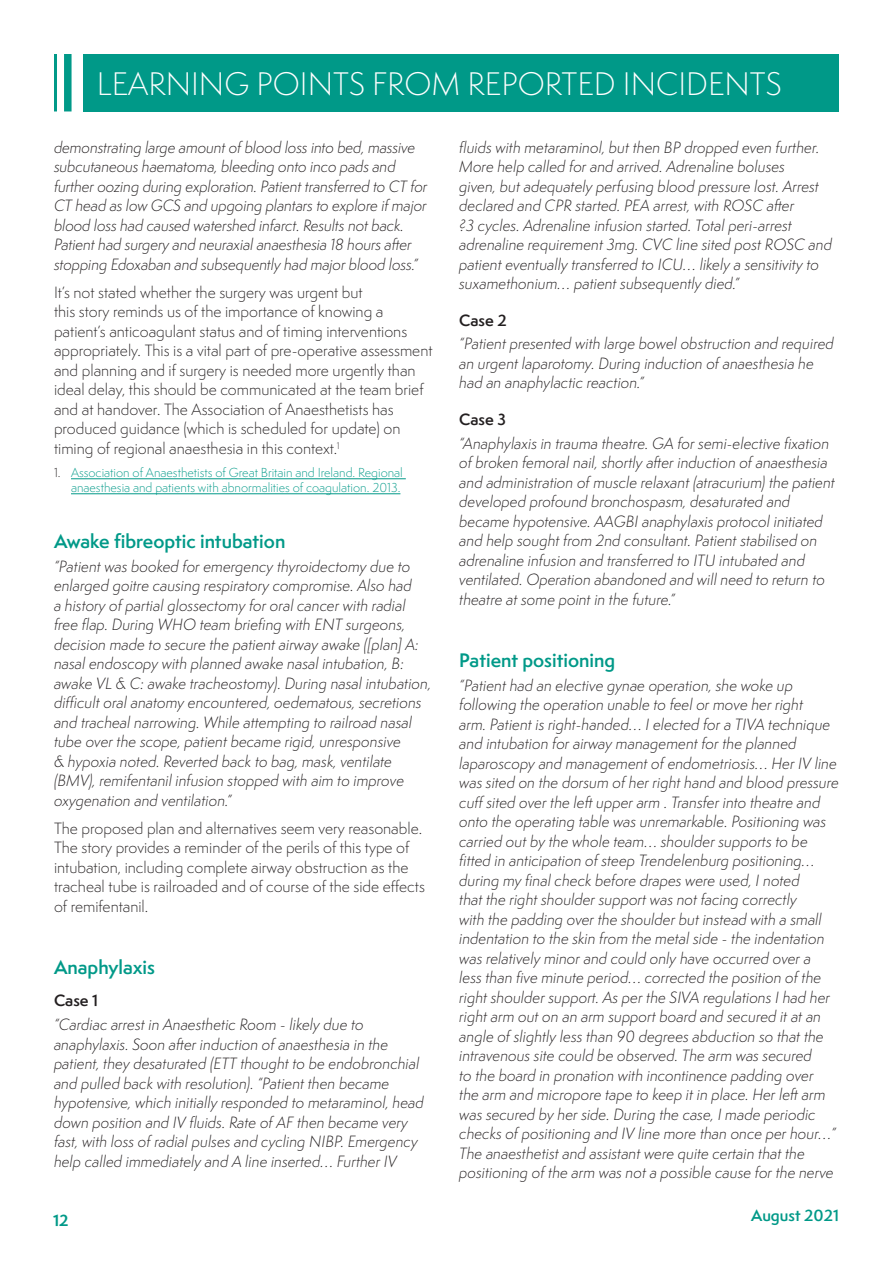
<style>
.page{position:relative;width:893px;height:1263px;background:#fff}
.page>*{position:absolute;margin:0;border:0;box-sizing:border-box;transform-origin:0 0}
.t1{font:300 30px "Semplicita Pro";color:#fff}
.t2{font:600 18px "Semplicita Pro";color:#098}
.t3{font:italic 300 15px/19.5px "Semplicita Pro";color:#231f20}
.t4{font:300 15px/19.5px "Semplicita Pro";color:#231f20}
.t5{font:600 15px "Semplicita Pro";color:#231f20}
.t6{font:600 15px "Semplicita Pro";color:#098}
.t7{font:700 15px "Semplicita Pro";color:#098}
.t8{font:300 12px/15px "Semplicita Pro";color:#098;text-align:right}
.s1{color:#231f20}
</style>
<div class="page">
<div style="left:84px;top:54px;width:755px;height:57px;background:#098"></div>
<hr style="left:54px;top:54px;width:3px;height:57px;background:#098">
<div style="left:64px;top:54px;width:8px;height:57px;background:#098"></div>
<hr style="left:71px;top:478px;width:335px;height:1px;background:#098">
<hr style="left:71px;top:493px;width:329px;height:1px;background:#098">
<h1 class="t1" style="left:97px;top:64px;width:687px">LEARNING POINTS FROM REPORTED INCIDENTS</h1>
<p class="t3" style="left:54px;top:137px;width:375px">demonstrating large amount of blood loss into bed, massive subcutaneous haematoma, bleeding onto inco pads and further oozing during exploration. Patient transferred to CT for CT head as low GCS and upgoing plantars to explore if major blood loss had caused watershed infarct. Results not back.<br>Patient had surgery and neuraxial anaesthesia 18 hours after stopping Edoxaban and subsequently had major blood loss.”</p>
<p class="t4" style="left:54px;top:282px;width:380px">It’s not stated whether the surgery was urgent but<br>this story reminds us of the importance of knowing a patient’s anticoagulant status and of timing interventions appropriately. This is a vital part of pre-operative assessment and planning and if surgery is needed more urgently than ideal delay, this should be communicated at the team brief and at handover. The Association of Anaesthetists has produced guidance (which is scheduled for update) on timing of regional anaesthesia in this context.<sup>1</sup></p>
<p class="t8" style="left:54px;top:465px;width:350px"><span class="s1">1.</span> Association of Anaesthetists of Great Britain and Ireland. Regional anaesthesia and patients with abnormalities of coagulation. 2013.</p>
<p class="t2" style="left:54px;top:528px;width:233px">Awake fibreoptic intubation</p>
<p class="t3" style="left:54px;top:556px;width:379px">“Patient was booked for emergency thyroidectomy due to enlarged goitre causing respiratory compromise. Also had<br>a history of partial glossectomy for oral cancer with radial free flap. During WHO team briefing with ENT surgeons, decision made to secure the patient airway awake ([plan] A: nasal endoscopy with planned awake nasal intubation, B: awake VL &amp; C: awake tracheostomy). During nasal intubation, difficult oral anatomy encountered, oedematous, secretions and tracheal narrowing. While attempting to railroad nasal tube over the scope, patient became rigid, unresponsive<br>&amp; hypoxia noted. Reverted back to bag, mask, ventilate (BMV), remifentanil infusion stopped with aim to improve oxygenation and ventilation.”</p>
<p class="t4" style="left:54px;top:818px;width:373px">The proposed plan and alternatives seem very reasonable.<br>The story provides a reminder of the perils of this type of intubation, including complete airway obstruction as the tracheal tube is railroaded and of course of the side effects of remifentanil.</p>
<p class="t2" style="left:54px;top:954px;width:103px">Anaphylaxis</p>
<p class="t5" style="left:54px;top:990px;width:46px">Case 1</p>
<p class="t3" style="left:54px;top:1015px;width:371px">“Cardiac arrest in Anaesthetic Room - likely due to anaphylaxis. Soon after induction of anaesthesia in the patient, they desaturated (ETT thought to be endobronchial and pulled back with resolution). “Patient then became hypotensive, which initially responded to metaraminol, head down position and IV fluids. Rate of AF then became very fast, with loss of radial pulses and cycling NIBP. Emergency help called immediately and A line inserted… Further IV</p>
<p class="t7" style="left:53px;top:1209px;width:17px">12</p>
<p class="t3" style="left:459px;top:137px;width:374px">fluids with metaraminol, but then BP dropped even further.<br>More help called for and arrived. Adrenaline boluses<br>given, but adequately perfusing blood pressure lost. Arrest declared and CPR started. PEA arrest, with ROSC after<br>?3 cycles. Adrenaline infusion started. Total peri-arrest adrenaline requirement 3mg. CVC line sited post ROSC and patient eventually transferred to ICU… likely a sensitivity to suxamethonium… patient subsequently died.”</p>
<p class="t5" style="left:459px;top:309px;width:49px">Case 2</p>
<p class="t3" style="left:459px;top:334px;width:376px">“Patient presented with large bowel obstruction and required an urgent laparotomy. During induction of anaesthesia he had an anaphylactic reaction.”</p>
<p class="t5" style="left:459px;top:408px;width:48px">Case 3</p>
<p class="t3" style="left:459px;top:433px;width:377px">“Anaphylaxis in trauma theatre. GA for semi-elective fixation of broken femoral nail, shortly after induction of anaesthesia and administration of muscle relaxant (atracurium) the patient developed profound bronchospasm, desaturated and became hypotensive. AAGBI anaphylaxis protocol initiated and help sought from 2nd consultant. Patient stabilised on adrenaline infusion and transferred to ITU intubated and ventilated. Operation abandoned and will need to return to theatre at some point in the future.”</p>
<p class="t2" style="left:459px;top:647px;width:157px">Patient positioning</p>
<p class="t3" style="left:459px;top:675px;width:381px">“Patient had an elective gynae operation, she woke up following the operation unable to feel or move her right<br>arm. Patient is right-handed… I elected for a TIVA technique and intubation for airway management for the planned laparoscopy and management of endometriosis… Her IV line was sited on the dorsum of her right hand and blood pressure cuff sited over the left upper arm . Transfer into theatre and onto the operating table was unremarkable. Positioning was carried out by the whole team… shoulder supports to be fitted in anticipation of steep Trendelenburg positioning… during my final check before drapes were used, I noted<br>that the right shoulder support was not facing correctly<br>with the padding over the shoulder but instead with a small indentation to the skin from the metal side - the indentation was relatively minor and could only have occurred over a<br>less than five minute period… corrected the position of the right shoulder support. As per the SIVA regulations I had her right arm out on an arm support board and secured it at an angle of slightly less than 90 degrees abduction so that the intravenous site could be observed. The arm was secured<br>to the board in pronation with incontinence padding over<br>the arm and micropore tape to keep it in place. Her left arm was secured by her side. During the case, I made periodic checks of positioning and IV line more than once per hour…” The anaesthetist and assistant were quite certain that the positioning of the arm was not a possible cause for the nerve</p>
<p class="t6" style="left:751px;top:1205px;width:89px">August 2021</p>
</div>
